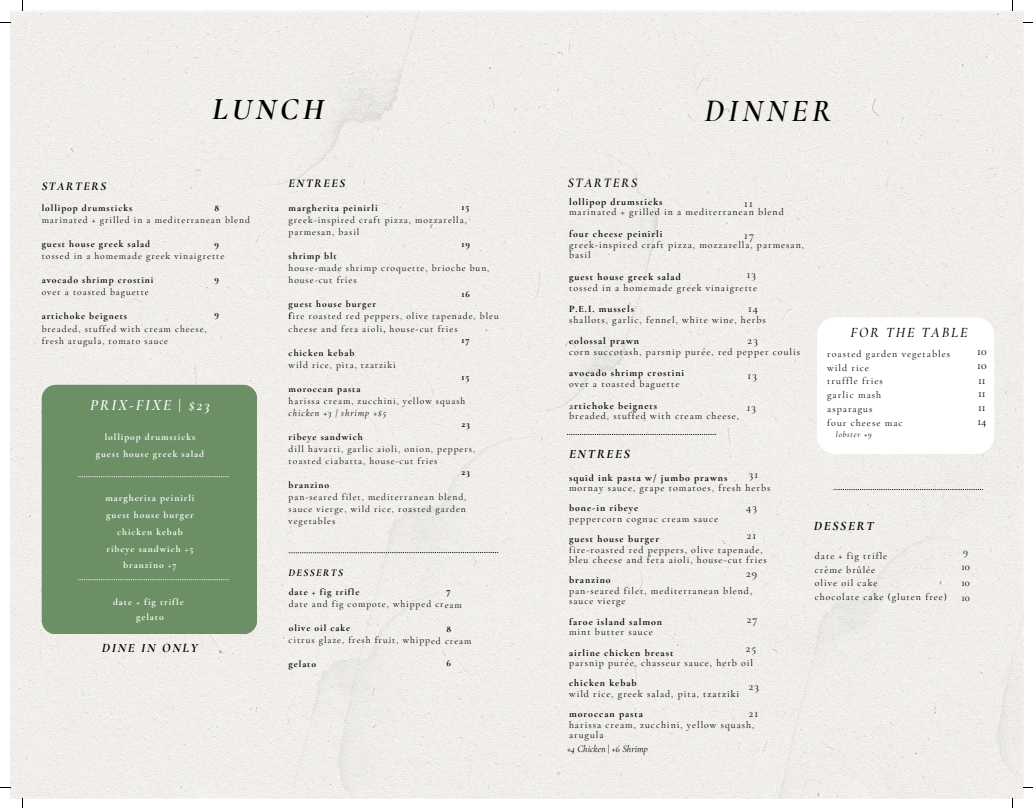
<style>
.page{position:relative;width:1033px;height:808px;background:#fff}
.page>*{position:absolute;margin:0;border:0;box-sizing:border-box;transform-origin:0 0}
.t1{font:italic 600 31.25px "Cormorant Garamond";letter-spacing:.13em;color:#000}
.t2{font:italic 700 31.25px "Cormorant Garamond";letter-spacing:.13em;color:#000}
.t3{font:italic 600 15.25px "Cormorant Garamond";letter-spacing:.13em;color:#fff}
.t4{font:italic 500 14.12px "Cormorant Garamond";letter-spacing:.13em;color:#000}
.t5{font:italic 700 13px "Cormorant Garamond";letter-spacing:.13em;color:#000}
.t6{font:italic 600 13px "Cormorant Garamond";letter-spacing:.13em;color:#000}
.t7{font:italic 700 12px "Cormorant Garamond";letter-spacing:.13em;color:#000}
.t8{font:11.62px "Cormorant Garamond";color:#000}
.t9{font:11.38px "Cormorant Garamond";letter-spacing:.1em;color:#000}
.t10{font:10.62px "Cormorant Garamond";color:#000}
.t11{font:italic 700 10.38px "Cormorant Garamond";letter-spacing:.13em;color:#000}
.t12{font:10px/13.8px "Cormorant Garamond";letter-spacing:.1em;color:#000}
.t13{font:9.88px/10.2px "Cormorant Garamond";letter-spacing:.1em;color:#000}
.t14{font:700 9.88px/10.2px "Cormorant Garamond";letter-spacing:.1em;color:#000}
.t15{font:italic 9.88px "Cormorant Garamond";color:#000}
.t16{font:9.62px/12px "Cormorant Garamond";letter-spacing:.1em;color:#000}
.t17{font:700 9.62px/14.4px "Cormorant Garamond";letter-spacing:.1em;color:#fff;text-align:center}
.t18{font:700 9.62px/12px "Cormorant Garamond";letter-spacing:.1em;color:#000}
.t19{font:italic 8.38px "Cormorant Garamond";letter-spacing:.1em;color:#000}
.s1{font-weight:700}
.s2{font-weight:400}
.s3{font-style:normal}
.s4{font-style:italic}
.s5{font-weight:500}
</style>
<div class="page">
<div style="left:10px;top:12px;width:1013px;height:786px;background:#f0eeea"></div>
<div style="left:257px;top:586px;width:69px;height:212px;background:#f0eeea"></div>
<div style="left:326px;top:430px;width:331px;height:368px;background:#f0eeea"></div>
<svg style="left:289px;top:552px;width:210px;height:1px"></svg>
<div style="left:42px;top:385px;width:215px;height:249px;background:#6c8f66;border-radius:14px"></div>
<svg style="left:78px;top:579px;width:151px;height:1px"></svg>
<svg style="left:78px;top:476px;width:151px;height:1px"></svg>
<div style="left:469px;top:149px;width:189px;height:262px;background:#f0eeea"></div>
<div style="left:762px;top:531px;width:224px;height:267px;background:#f0eeea"></div>
<div style="left:986px;top:433px;width:37px;height:365px;background:#f0ede9"></div>
<svg style="left:567px;top:434px;width:149px;height:1px"></svg>
<div style="left:817px;top:317px;width:177px;height:137px;background:#fff;border-radius:18px"></div>
<svg style="left:833px;top:489px;width:149px;height:1px"></svg>
<p class="t2" style="left:212px;top:90px;width:113px">LUNCH</p>
<p class="t7" style="left:42px;top:179px;width:66px">STARTERS</p>
<p class="t7" style="left:289px;top:176px;width:58px">ENTREES</p>
<h6 class="t16" style="left:42px;top:202px;width:210px"><span class="s1">lollipop drumsticks<br></span>marinated + grilled in a mediterranean blend</h6>
<h6 class="t16" style="left:42px;top:238px;width:184px"><span class="s1">guest house greek salad<br></span>tossed in a homemade greek vinaigrette</h6>
<h6 class="t18" style="left:42px;top:274px;width:113px">avocado shrimp crostini <span class="s2">over a toasted baguette</span></h6>
<p class="t16" style="left:42px;top:310px;width:166px"><span class="s1">artichoke beignets<br></span>breaded, stuffed with cream cheese, fresh arugula, tomato sauce</p>
<p class="t18" style="left:214px;top:202px;width:6px">8</p>
<p class="t18" style="left:214px;top:237px;width:6px">9</p>
<p class="t18" style="left:214px;top:273px;width:6px">9</p>
<p class="t18" style="left:214px;top:308px;width:6px">9</p>
<p class="t3" style="left:90px;top:396px;width:121px">PRIX-FIXE <span class="s3">|</span> $23</p>
<h6 class="t17" style="left:105px;top:430px;width:92px">lollipop drumsticks</h6>
<h6 class="t17" style="left:96px;top:446px;width:110px">guest house greek salad</h6>
<p class="t17" style="left:106px;top:490px;width:90px">margherita peinirli</p>
<p class="t17" style="left:106px;top:507px;width:89px">guest house burger</p>
<p class="t17" style="left:117px;top:524px;width:67px">chicken kebab</p>
<p class="t17" style="left:107px;top:541px;width:88px">ribeye sandwich +5</p>
<h6 class="t17" style="left:123px;top:558px;width:55px">branzino +7</h6>
<h6 class="t17" style="left:113px;top:595px;width:72px">date + fig trifle gelato</h6>
<h2 class="t5" style="left:102px;top:639px;width:97px">DINE IN ONLY</h2>
<p class="t16" style="left:289px;top:202px;width:180px"><span class="s1">margherita peinirli<br></span>greek-inspired craft pizza, mozzarella, parmesan, basil</p>
<h1 class="t16" style="left:289px;top:250px;width:202px"><span class="s1">shrimp blt<br></span>house-made shrimp croquette, brioche bun, house-cut fries</h1>
<h1 class="t16" style="left:289px;top:298px;width:212px"><span class="s1">guest house burger<br>f</span>ire roasted red peppers, olive tapenade, bleu cheese and feta aioli<span class="s1">,</span> house-cut fries</h1>
<p class="t16" style="left:289px;top:346px;width:109px"><span class="s1">chicken kebab<br></span>wild rice, pita, tzatziki</p>
<h3 class="t16" style="left:289px;top:382px;width:178px"><span class="s1">moroccan pasta<br></span>harissa cream, zucchini, yellow squash <span class="s4">chicken +3 | shrimp +$5</span></h3>
<h3 class="t16" style="left:289px;top:430px;width:188px"><span class="s1">ribeye sandwich<br></span>dill havarti, garlic aioli, onion, peppers, toasted ciabatta, house-cut fries</h3>
<h3 class="t16" style="left:289px;top:478px;width:179px"><span class="s1">branzino<br></span>pan-seared filet, mediterranean blend, sauce vierge, wild rice, roasted garden vegetables</h3>
<h6 class="t18" style="left:461px;top:201px;width:10px">15</h6>
<h6 class="t18" style="left:461px;top:237px;width:10px">19</h6>
<h6 class="t18" style="left:461px;top:288px;width:10px">16</h6>
<h6 class="t18" style="left:461px;top:334px;width:10px">17</h6>
<h6 class="t18" style="left:461px;top:370px;width:10px">15</h6>
<h6 class="t18" style="left:461px;top:418px;width:10px">23</h6>
<h6 class="t18" style="left:461px;top:466px;width:10px">23</h6>
<h6 class="t11" style="left:289px;top:566px;width:56px">DESSERTS</h6>
<p class="t16" style="left:289px;top:586px;width:175px"><span class="s1">date + fig trifle<br></span>date and fig compote, whipped cream</p>
<p class="t16" style="left:289px;top:622px;width:184px"><span class="s1">olive oil cake<br></span>citrus glaze, fresh fruit, whipped cream</p>
<p class="t18" style="left:288px;top:658px;width:29px">gelato</p>
<h6 class="t18" style="left:446px;top:585px;width:6px">7</h6>
<p class="t18" style="left:446px;top:622px;width:6px">8</p>
<h6 class="t18" style="left:446px;top:657px;width:6px">6</h6>
<p class="t6" style="left:568px;top:175px;width:71px">STARTERS</p>
<p class="t1" style="left:704px;top:92px;width:129px">DINNER</p>
<p class="t13" style="left:569px;top:196px;width:216px;line-height:10.8px"><span class="s1">lollipop drumsticks<br></span>marinated + grilled in a mediterranean blend</p>
<p class="t13" style="left:569px;top:228px;width:236px;line-height:10.8px"><span class="s1">four cheese peinirli<br></span>greek-inspired craft pizza, mozzarella, parmesan, basil</p>
<p class="t13" style="left:569px;top:271px;width:190px;line-height:10.8px"><span class="s1">guest house greek salad<br></span>tossed in a homemade greek vinaigrette</p>
<p class="t13" style="left:569px;top:303px;width:198px;line-height:10.8px"><span class="s1">P.E.I. mussels<br></span>shallots, garlic, fennel, white wine, herbs</p>
<p class="t13" style="left:569px;top:336px;width:232px;line-height:10.8px"><span class="s1">colossal prawn<br></span>corn succotash, parsnip purée, red pepper coulis</p>
<p class="t14" style="left:569px;top:368px;width:117px;line-height:10.8px">avocado shrimp crostini <span class="s2">over a toasted baguette</span></p>
<p class="t13" style="left:569px;top:400px;width:171px;line-height:10.8px">a<span class="s1">rtichoke beignets<br></span>breaded, stuffed with cream cheese,</p>
<h5 class="t9" style="left:744px;top:196px;width:10px">11</h5>
<h5 class="t9" style="left:744px;top:228px;width:11px">17</h5>
<p class="t9" style="left:746px;top:267px;width:11px">13</p>
<h3 class="t9" style="left:748px;top:302px;width:12px">14</h3>
<p class="t9" style="left:747px;top:334px;width:12px">23</p>
<p class="t9" style="left:747px;top:368px;width:11px">13</p>
<h4 class="t9" style="left:746px;top:400px;width:11px">13</h4>
<p class="t5" style="left:569px;top:445px;width:62px">ENTREES</p>
<p class="t13" style="left:569px;top:472px;width:203px"><span class="s1">squid ink pasta w/ jumbo prawns<br></span>mornay sauce, grape tomatoes, fresh herbs</p>
<h2 class="t13" style="left:569px;top:503px;width:150px"><span class="s1">bone-in ribeye<br></span>peppercorn cognac cream sauce</h2>
<h5 class="t13" style="left:569px;top:534px;width:199px"><span class="s1">guest house burger<br></span>fire-roasted red peppers, olive tapenade, bleu cheese and feta aioli, house-cut fries</h5>
<h5 class="t13" style="left:569px;top:575px;width:185px"><span class="s1">branzino<br></span>pan-seared filet, mediterranean blend, sauce vierge</h5>
<h5 class="t14" style="left:569px;top:616px;width:94px">faroe island salmon <span class="s2">mint butter sauce</span></h5>
<p class="t13" style="left:569px;top:647px;width:186px"><span class="s1">airline chicken breast<br></span>parsnip purée, chasseur sauce, herb oil</p>
<p class="t13" style="left:569px;top:678px;width:172px"><span class="s1">chicken kebab<br></span>wild rice, greek salad, pita, t<span class="s5">zatziki</span></p>
<p class="t13" style="left:569px;top:709px;width:187px"><span class="s1">moroccan pasta<br></span>harissa cream, zucchini, yellow squash, arugula</p>
<p class="t9" style="left:749px;top:467px;width:11px">31</p>
<p class="t9" style="left:746px;top:500px;width:12px">43</p>
<p class="t9" style="left:746px;top:528px;width:11px">21</p>
<h3 class="t9" style="left:746px;top:566px;width:13px">29</h3>
<p class="t9" style="left:746px;top:612px;width:12px">27</p>
<p class="t9" style="left:746px;top:641px;width:12px">25</p>
<p class="t9" style="left:749px;top:679px;width:12px">23</p>
<p class="t9" style="left:749px;top:707px;width:11px">21</p>
<h6 class="t15" style="left:567px;top:742px;width:82px">+4 Chicken <span class="s3">|</span> +6 Shrimp</h6>
<h6 class="t4" style="left:850px;top:324px;width:118px">FOR THE TABLE</h6>
<h6 class="t12" style="left:827px;top:347px;width:124px">roasted garden vegetables wild rice<br>truffle fries<br>garlic mash<br>asparagus<br>four cheese mac</h6>
<h6 class="t8" style="left:977px;top:345px;width:11px">10</h6>
<h6 class="t8" style="left:977px;top:358px;width:11px">10</h6>
<h6 class="t8" style="left:978px;top:373px;width:9px">11</h6>
<h6 class="t8" style="left:977px;top:414px;width:11px">14</h6>
<p class="t8" style="left:978px;top:386px;width:9px">11</p>
<p class="t8" style="left:978px;top:400px;width:9px">11</p>
<h6 class="t19" style="left:836px;top:429px;width:37px">lobster +9</h6>
<p class="t5" style="left:814px;top:518px;width:61px">DESSERT</p>
<h6 class="t13" style="left:814px;top:548px;width:134px;line-height:13.8px">date + fig trifle<br>crème brûlée<br>olive oil cake<br>chocolate cake (gluten free)</h6>
<p class="t10" style="left:963px;top:545px;width:6px">9</p>
<p class="t10" style="left:961px;top:560px;width:10px">10</p>
<h6 class="t10" style="left:961px;top:576px;width:10px">10</h6>
<p class="t10" style="left:961px;top:591px;width:10px">10</p>
</div>
